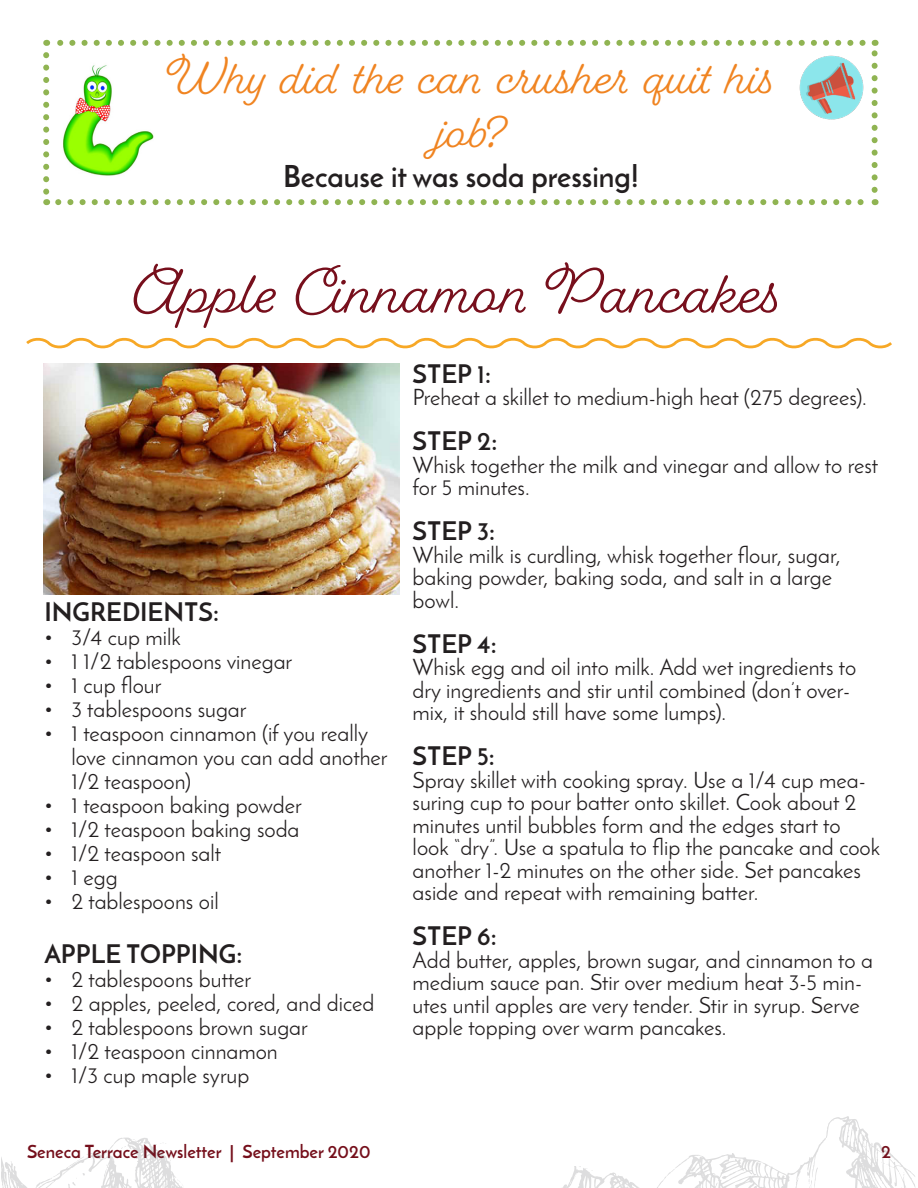
<style>
.page{position:relative;width:918px;height:1188px;background:#fff}
.page>*{position:absolute;margin:0;border:0;box-sizing:border-box;transform-origin:0 0}
.t1{font:57px "Fairwater Script";color:#770f1c}
.t2{font:45px/54px "Fairwater Script";color:#f08421;text-align:center}
.t3{font:700 30px "Josefin Sans";color:#231f20}
.t4{font:700 25.5px "Josefin Sans";color:#231f20}
.t5{font:22.5px/22.5px "Josefin Sans";color:#231f20}
.t6{font:700 18px "Josefin Sans";color:#750f1b}
</style>
<div class="page">
<svg style="left:1px;top:1116px;width:915px;height:72px"></svg>
<svg style="left:154px;top:1142px;width:12px;height:3px"></svg>
<svg style="left:144px;top:1145px;width:4px;height:3px"></svg>
<svg style="left:121px;top:1146px;width:5px;height:3px"></svg>
<svg style="left:864px;top:1145px;width:5px;height:7px"></svg>
<svg style="left:170px;top:1154px;width:2px;height:7px"></svg>
<svg style="left:899px;top:1172px;width:11px;height:16px"></svg>
<svg style="left:575px;top:1165px;width:18px;height:12px"></svg>
<svg style="left:640px;top:1138px;width:186px;height:50px"></svg>
<svg style="left:175px;top:1176px;width:9px;height:12px"></svg>
<svg style="left:62px;top:1171px;width:23px;height:17px"></svg>
<svg style="left:58px;top:199px;width:806px;height:6px"></svg>
<svg style="left:43px;top:55px;width:6px;height:150px"></svg>
<svg style="left:872px;top:40px;width:6px;height:150px"></svg>
<svg style="left:46px;top:40px;width:817px;height:6px"></svg>
<img style="left:799px;top:55px;width:64px;height:65px">
<img style="left:63px;top:65px;width:91px;height:111px">
<svg style="left:26px;top:337px;width:866px;height:12px"></svg>
<img style="left:43px;top:363px;width:357px;height:231px">
<p class="t2" style="left:167px;top:50px;width:611px">Why did the can crusher quit his job?</p>
<p class="t3" style="left:283px;top:158px;width:357px">Because it was soda pressing!</p>
<p class="t1" style="left:134px;top:259px;width:651px">Apple Cinnamon Pancakes</p>
<p class="t4" style="left:44px;top:596px;width:176px">INGREDIENTS:</p>
<p class="t5" style="left:44px;top:626px;width:138px">• 3/4 cup milk</p>
<p class="t5" style="left:44px;top:650px;width:249px">• 1 1/2 tablespoons vinegar</p>
<p class="t5" style="left:44px;top:674px;width:119px">• 1 cup flour</p>
<p class="t5" style="left:44px;top:698px;width:204px">• 3 tablespoons sugar</p>
<p class="t5" style="left:71px;top:721px;width:318px;line-height:24px;text-indent:-27px">• 1 teaspoon cinnamon (if you really love cinnamon you can add another<br>1/2 teaspoon)</p>
<p class="t5" style="left:44px;top:794px;width:259px">• 1 teaspoon baking powder</p>
<p class="t5" style="left:44px;top:818px;width:257px">• 1/2 teaspoon baking soda</p>
<p class="t5" style="left:44px;top:842px;width:179px">• 1/2 teaspoon salt</p>
<p class="t5" style="left:44px;top:866px;width:75px">• 1 egg</p>
<p class="t5" style="left:44px;top:890px;width:176px">• 2 tablespoons oil</p>
<p class="t4" style="left:44px;top:938px;width:200px">APPLE TOPPING:</p>
<p class="t5" style="left:44px;top:968px;width:208px">• 2 tablespoons butter</p>
<p class="t5" style="left:44px;top:992px;width:332px">• 2 apples, peeled, cored, and diced</p>
<p class="t5" style="left:44px;top:1016px;width:265px">• 2 tablespoons brown sugar</p>
<p class="t5" style="left:44px;top:1040px;width:235px">• 1/2 teaspoon cinnamon</p>
<p class="t5" style="left:44px;top:1064px;width:207px">• 1/3 cup maple syrup</p>
<p class="t4" style="left:413px;top:358px;width:80px">STEP 1:</p>
<p class="t5" style="left:413px;top:386px;width:456px">Preheat a skillet to medium-high heat (275 degrees).</p>
<p class="t4" style="left:413px;top:426px;width:86px">STEP 2:</p>
<p class="t5" style="left:413px;top:454px;width:467px">Whisk together the milk and vinegar and allow to rest for 5 minutes.</p>
<p class="t4" style="left:413px;top:516px;width:84px">STEP 3:</p>
<p class="t5" style="left:413px;top:544px;width:430px">While milk is curdling, whisk together flour, sugar, baking powder, baking soda, and salt in a large bowl.</p>
<p class="t4" style="left:413px;top:628px;width:86px">STEP 4:</p>
<p class="t5" style="left:413px;top:656px;width:445px">Whisk egg and oil into milk. Add wet ingredients to dry ingredients and stir until combined (don’t over&shy;mix, it should still have some lumps).</p>
<p class="t4" style="left:413px;top:741px;width:84px">STEP 5:</p>
<p class="t5" style="left:413px;top:769px;width:469px">Spray skillet with cooking spray. Use a 1/4 cup mea&shy;suring cup to pour batter onto skillet. Cook about 2 minutes until bubbles form and the edges start to look “dry”. Use a spatula to flip the pancake and cook another 1-2 minutes on the other side. Set pancakes aside and repeat with remaining batter.</p>
<p class="t4" style="left:413px;top:921px;width:86px">STEP 6:</p>
<p class="t5" style="left:413px;top:949px;width:462px">Add butter, apples, brown sugar, and cinnamon to a medium sauce pan. Stir over medium heat 3-5 min&shy;utes until apples are very tender. Stir in syrup. Serve apple topping over warm pancakes.</p>
<p class="t6" style="left:27px;top:1141px;width:345px">Seneca Terrace Newsletter | September 2020</p>
<p class="t6" style="left:881px;top:1141px;width:11px">2</p>
</div>
